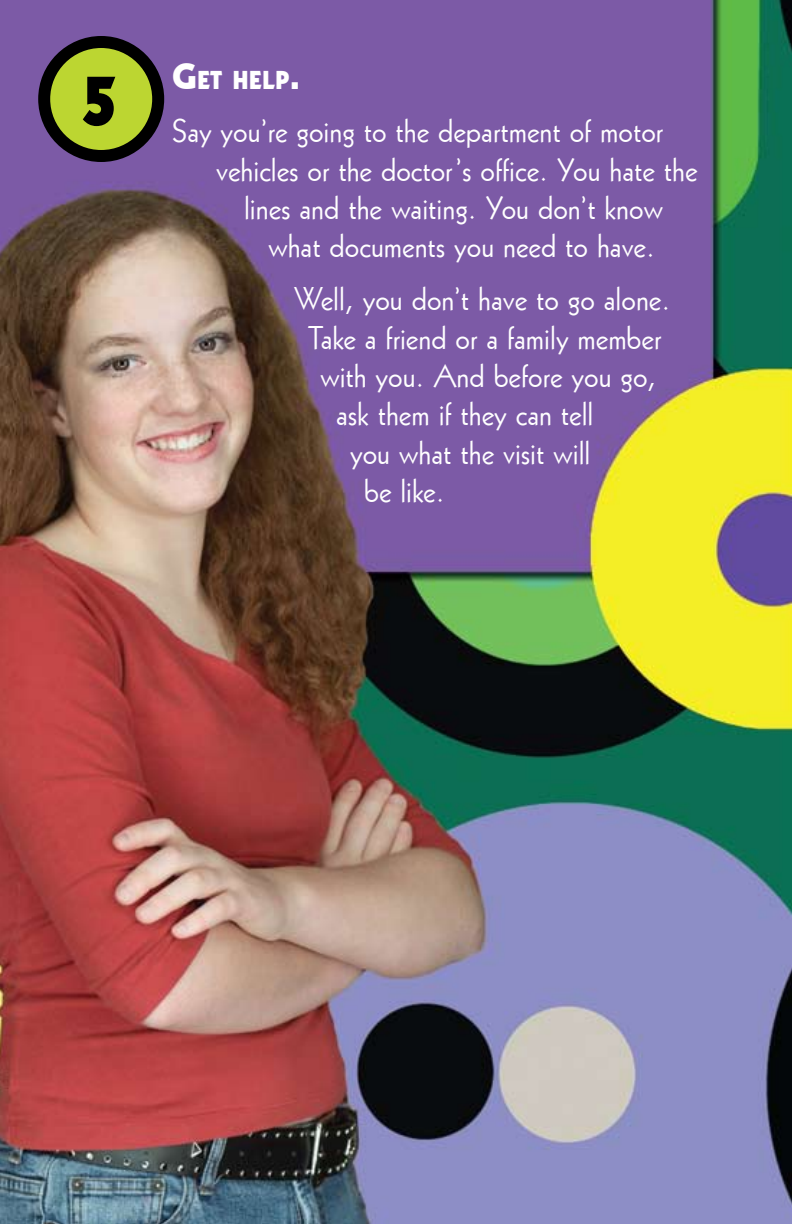
<style>
.page{position:relative;width:792px;height:1224px;background:#fff}
.page>*{position:absolute;margin:0;border:0;box-sizing:border-box;transform-origin:0 0}
.t1{font:72px "Geometric 231 BT Heavy C";color:#000}
.t2{font:32px/38.4px "Geometric 231 BT Roman C";color:#fff;text-align:center}
.t3{font:25.2px "Geometric 231 BT Heavy C";color:#fff}
.s1{font-size:36px}
</style>
<div class="page">
<img style="left:0;top:0;width:792px;height:1224px">
<div style="left:44px;top:42px;width:114px;height:114px;background:#bcd631;border-radius:50%"></div>
<div style="left:38px;top:36px;width:126px;height:126px;border:12px solid #000;border-radius:50%"></div>
<h1 class="t1" style="left:79px;top:56px;width:42px">5</h1>
<h2 class="t3" style="left:172px;top:65px;width:129px"><span class="s1">g</span>et help<span class="s1">.</span></h2>
<p class="t2" style="left:172px;top:111px;width:493px">Say you’re going to the department of motor</p>
<p class="t2" style="left:216px;top:149px;width:483px">vehicles or the doctor’s office. You hate the</p>
<p class="t2" style="left:244px;top:188px;width:420px">lines and the waiting. You don’t know</p>
<p class="t2" style="left:268px;top:226px;width:388px">what documents you need to have.</p>
<p class="t2" style="left:294px;top:279px;width:378px">Well, you don’t have to go alone.<br>Take a friend or a family member with you. And before you go,</p>
<p class="t2" style="left:336px;top:394px;width:259px">ask them if they can tell</p>
<p class="t2" style="left:350px;top:432px;width:242px">you what the visit will</p>
<p class="t2" style="left:364px;top:471px;width:82px">be like.</p>
</div>
